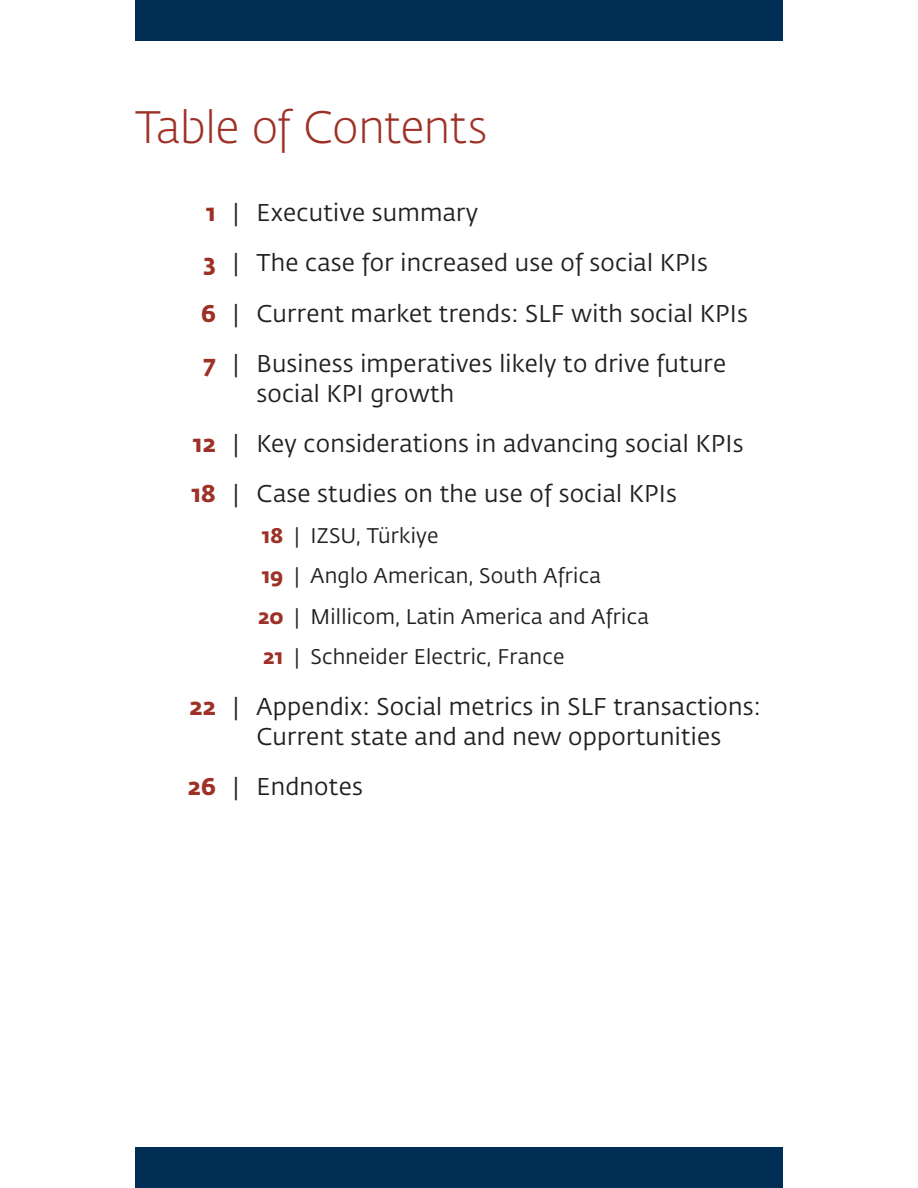
<style>
.page{position:relative;width:918px;height:1188px;background:#fff}
.page>*{position:absolute;margin:0;border:0;box-sizing:border-box;transform-origin:0 0}
.t1{font:300 45px "Fedra Sans Std";letter-spacing:-.015em;color:#9e3127}
.t2{font:24px/30px "Fedra Sans Std";letter-spacing:.01em;color:#231f20}
.t3{font:21px "Fedra Sans Std";letter-spacing:.01em;color:#231f20}
.s1{font-weight:700;color:#9e3127}
</style>
<div class="page">
<div style="left:135px;top:0;width:648px;height:40px;background:#002e54"></div>
<div style="left:135px;top:1148px;width:648px;height:40px;background:#002e54"></div>
<h1 class="t1" style="left:135px;top:100px;width:354px">Table of Contents</h1>
<p class="t2" style="left:206px;top:198px;width:273px"><span class="s1">1</span> | Executive summary</p>
<p class="t2" style="left:204px;top:248px;width:506px"><span class="s1">3</span> | The case for increased use of social KPIs</p>
<p class="t2" style="left:201px;top:299px;width:548px"><span class="s1">6</span> | Current market trends: SLF with social KPIs</p>
<p class="t2" style="left:256px;top:349px;width:471px;text-indent:-53px"><span class="s1">7</span> | Business imperatives likely to drive future social KPI growth</p>
<p class="t2" style="left:193px;top:429px;width:552px"><span class="s1">12</span> | Key considerations in advancing social KPIs</p>
<p class="t2" style="left:191px;top:479px;width:487px"><span class="s1">18</span> | Case studies on the use of social KPIs</p>
<p class="t3" style="left:262px;top:523px;width:178px"><span class="s1">18</span> | IZSU, Türkiye</p>
<p class="t3" style="left:262px;top:563px;width:341px"><span class="s1">19</span> | Anglo American, South Africa</p>
<p class="t3" style="left:258px;top:604px;width:392px"><span class="s1">20</span> | Millicom, Latin America and Africa</p>
<p class="t3" style="left:263px;top:644px;width:303px"><span class="s1">21</span> | Schneider Electric, France</p>
<p class="t2" style="left:256px;top:692px;width:506px;text-indent:-67px"><span class="s1">22</span> | Appendix: Social metrics in SLF transactions:<br>Current state and and new opportunities</p>
<p class="t2" style="left:188px;top:772px;width:177px"><span class="s1">26</span> | Endnotes</p>
</div>
